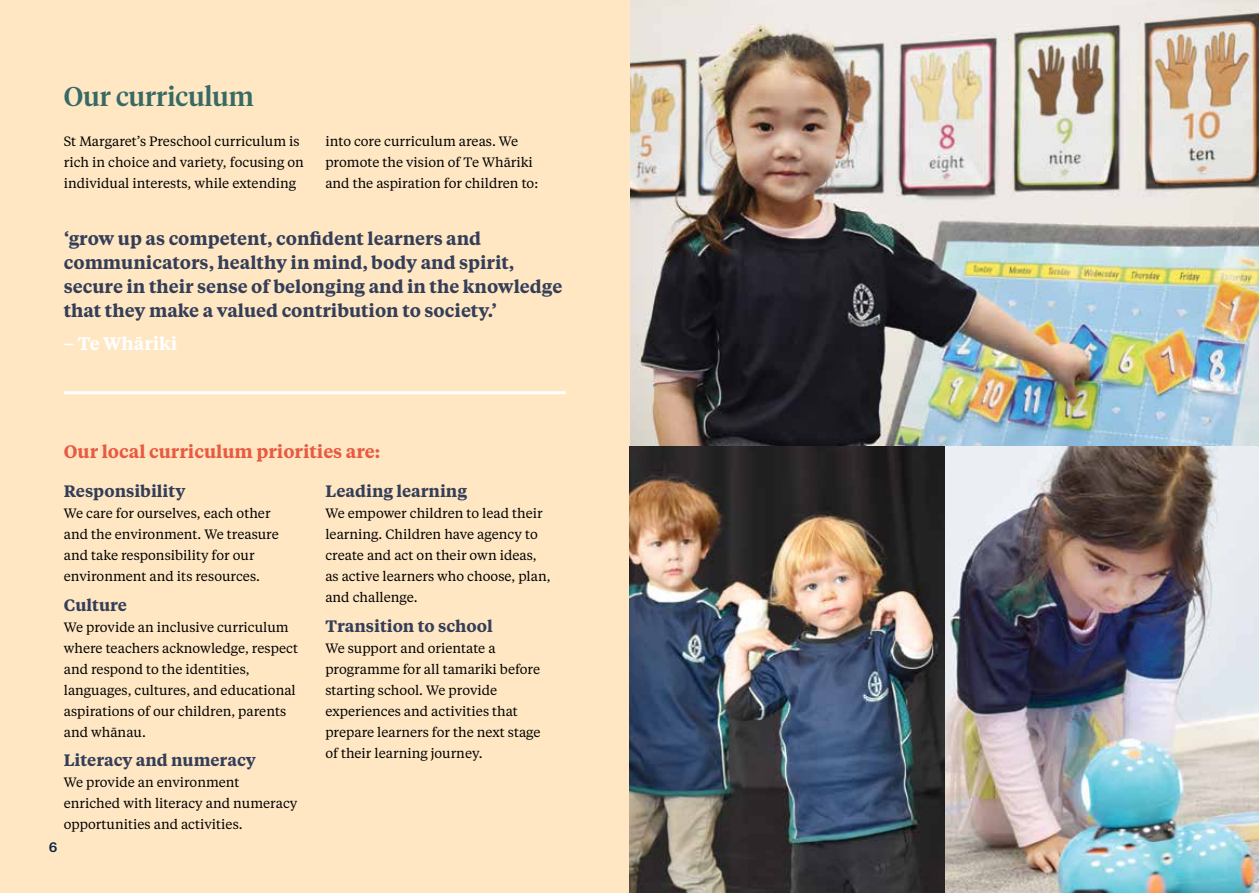
<style>
.page{position:relative;width:1259px;height:893px;background:#fff}
.page>*{position:absolute;margin:0;border:0;box-sizing:border-box;transform-origin:0 0}
.t1{font:500 27px "Tiempos Headline";color:#376a65}
.t2{font:600 18px/24px "Tiempos Text";color:#343e58}
.t3{font:600 18px "Tiempos Text";color:#e85a41}
.t4{font:600 18px "Tiempos Text";color:#fff}
.t5{font:600 16.5px "Tiempos Text";color:#343e58}
.t6{font:13.5px/21px "Tiempos Text";color:#000}
.t7{font:500 13.5px "Graphik";color:#082341}
</style>
<div class="page">
<img style="left:629px;top:0;width:630px;height:893px">
<div style="left:0;top:0;width:629px;height:893px;background:#ffe7c3"></div>
<hr style="left:64px;top:391px;width:502px;height:3px;background:#fff">
<h1 class="t1" style="left:64px;top:78px;width:191px">Our curriculum</h1>
<p class="t6" style="left:64px;top:130px;width:241px">St Margaret’s Preschool curriculum is rich in choice and variety, focusing on individual interests, while extending</p>
<p class="t6" style="left:325px;top:130px;width:214px">into core curriculum areas. We promote the vision of Te Whāriki and the aspiration for children to:</p>
<h2 class="t2" style="left:64px;top:226px;width:500px">‘grow up as competent, confident learners and communicators, healthy in mind, body and spirit, secure in their sense of belonging and in the knowledge that they make a valued contribution to society.’</h2>
<h2 class="t4" style="left:64px;top:331px;width:115px">– Te Whāriki</h2>
<h2 class="t3" style="left:64px;top:439px;width:318px">Our local curriculum priorities are:</h2>
<p class="t5" style="left:325px;top:480px;width:143px">Leading learning</p>
<p class="t6" style="left:325px;top:502px;width:227px">We empower children to lead their learning. Children have agency to create and act on their own ideas, as active learners who choose, plan, and challenge.</p>
<p class="t5" style="left:325px;top:614px;width:169px">Transition to school</p>
<p class="t6" style="left:325px;top:637px;width:217px">We support and orientate a programme for all tamariki before starting school. We provide experiences and activities that prepare learners for the next stage of their learning journey.</p>
<p class="t5" style="left:64px;top:480px;width:123px">Responsibility</p>
<p class="t6" style="left:64px;top:502px;width:216px">We care for ourselves, each other and the environment. We treasure and take responsibility for our environment and its resources.</p>
<p class="t5" style="left:64px;top:593px;width:65px">Culture</p>
<p class="t6" style="left:64px;top:616px;width:236px">We provide an inclusive curriculum where teachers acknowledge, respect and respond to the identities, languages, cultures, and educational aspirations of our children, parents and whānau.</p>
<p class="t5" style="left:64px;top:749px;width:194px">Literacy and numeracy</p>
<p class="t6" style="left:64px;top:771px;width:235px">We provide an environment enriched with literacy and numeracy opportunities and activities.</p>
<p class="t7" style="left:49px;top:837px;width:10px">6</p>
</div>
